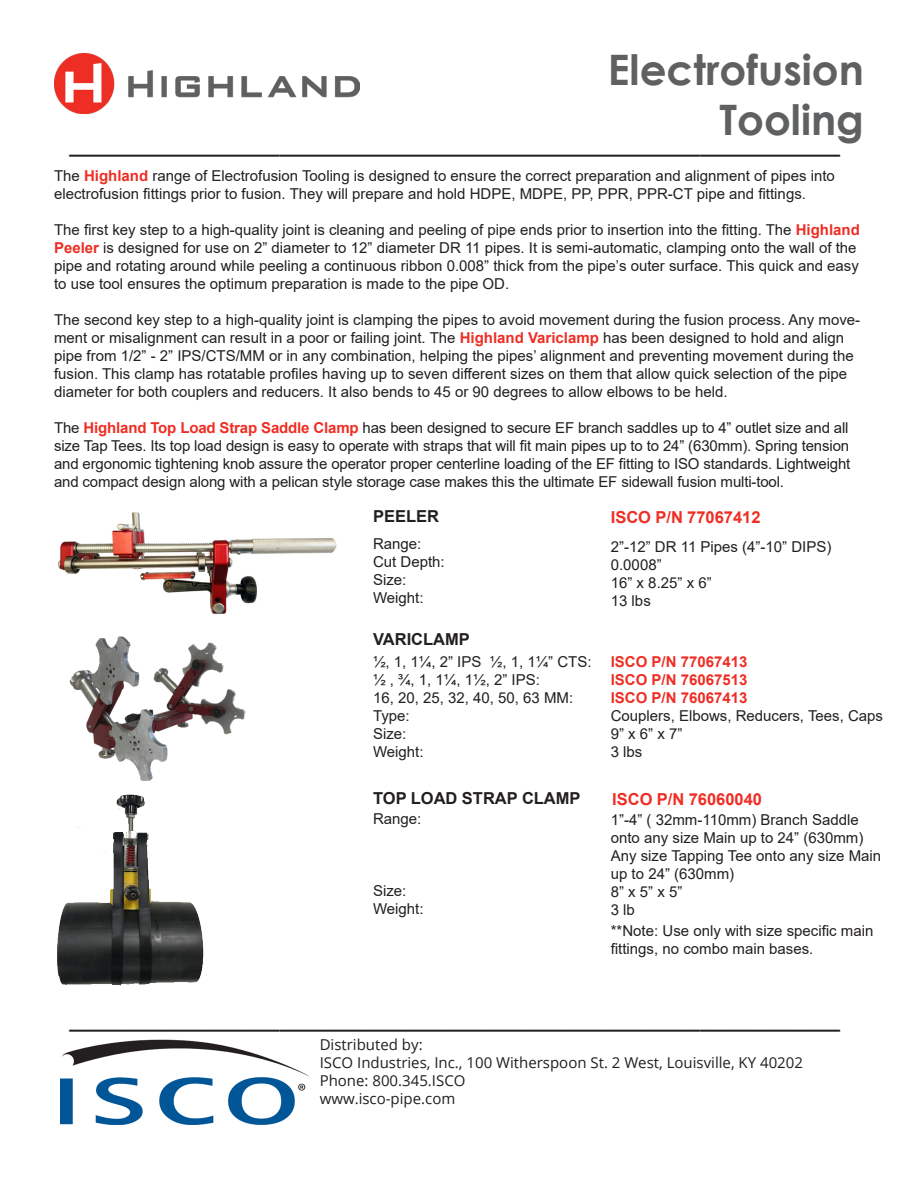
<style>
.page{position:relative;width:918px;height:1188px;background:#fff}
.page>*{position:absolute;margin:0;border:0;box-sizing:border-box;transform-origin:0 0}
.t1{font:700 42px "Century Gothic";color:#5f6062}
.t2{font:700 18px "Arial";color:#231f20}
.t3{font:700 16.5px "Arial";color:#231f20}
.t4{font:700 16.5px "Arial";color:#ee2e24}
.t5{font:15px/18px "Arial";color:#231f20}
.t6{font:15px "Open Sans";color:#231f20}
.t7{font:700 15px "Arial";color:#ee2e24}
.s1{font-weight:700;color:#ee2e24}
</style>
<div class="page">
<img style="left:54px;top:53px;width:306px;height:60px">
<img style="left:57px;top:794px;width:147px;height:192px">
<img style="left:60px;top:1039px;width:248px;height:86px">
<img style="left:58px;top:512px;width:279px;height:103px">
<img style="left:69px;top:636px;width:177px;height:145px">
<p class="t1" style="left:608px;top:38px;width:258px">Electrofusion</p>
<p class="t1" style="left:720px;top:88px;width:146px">Tooling</p>
<p class="t2" style="left:70px;top:134px;width:772px">_____________________________________________________________________________</p>
<p class="t5" style="left:54px;top:166px;width:782px">The <span class="s1">Highland</span> range of Electrofusion Tooling is designed to ensure the correct preparation and alignment of pipes into electrofusion fittings prior to fusion. They will prepare and hold HDPE, MDPE, PP, PPR, PPR-CT pipe and fittings.</p>
<p class="t5" style="left:54px;top:220px;width:807px">The first key step to a high-quality joint is cleaning and peeling of pipe ends prior to insertion into the fitting. The <span class="s1">Highland Peeler</span> is designed for use on 2” diameter to 12” diameter DR 11 pipes. It is semi-automatic, clamping onto the wall of the pipe and rotating around while peeling a continuous ribbon 0.008” thick from the pipe’s outer surface. This quick and easy to use tool ensures the optimum preparation is made to the pipe OD.</p>
<p class="t5" style="left:54px;top:310px;width:808px">The second key step to a high-quality joint is clamping the pipes to avoid movement during the fusion process. Any move&shy;ment or misalignment can result in a poor or failing joint. The <span class="s1">Highland Variclamp</span> has been designed to hold and align pipe from 1/2” - 2” IPS/CTS/MM or in any combination, helping the pipes’ alignment and preventing movement during the fusion. This clamp has rotatable profiles having up to seven different sizes on them that allow quick selection of the pipe diameter for both couplers and reducers. It also bends to 45 or 90 degrees to allow elbows to be held.</p>
<p class="t5" style="left:54px;top:418px;width:798px">The <span class="s1">Highland Top Load Strap Saddle Clamp</span> has been designed to secure EF branch saddles up to 4” outlet size and all size Tap Tees. Its top load design is easy to operate with straps that will fit main pipes up to to 24” (630mm). Spring tension and ergonomic tightening knob assure the operator proper centerline loading of the EF fitting to ISO standards. Lightweight and compact design along with a pelican style storage case makes this the ultimate EF sidewall fusion multi-tool.</p>
<p class="t3" style="left:373px;top:504px;width:68px">PEELER</p>
<p class="t4" style="left:611px;top:506px;width:151px">ISCO P/N 77067412</p>
<p class="t5" style="left:373px;top:535px;width:50px">Range:</p>
<p class="t5" style="left:373px;top:553px;width:73px">Cut Depth:</p>
<p class="t5" style="left:373px;top:571px;width:35px">Size:</p>
<p class="t5" style="left:373px;top:589px;width:52px">Weight:</p>
<p class="t5" style="left:611px;top:538px;width:222px">2”-12” DR 11 Pipes (4”-10” DIPS)</p>
<p class="t5" style="left:611px;top:556px;width:52px">0.0008”</p>
<p class="t5" style="left:611px;top:574px;width:102px">16” x 8.25” x 6”</p>
<p class="t5" style="left:611px;top:592px;width:42px">13 lbs</p>
<p class="t3" style="left:373px;top:628px;width:98px">VARICLAMP</p>
<p class="t5" style="left:373px;top:652px;width:220px">½, 1, 1¼, 2” IPS ½, 1, 1¼” CTS:</p>
<p class="t5" style="left:373px;top:670px;width:168px">½ , ¾, 1, 1¼, 1½, 2” IPS:</p>
<p class="t5" style="left:373px;top:688px;width:202px">16, 20, 25, 32, 40, 50, 63 MM:</p>
<p class="t5" style="left:373px;top:706px;width:38px">Type:</p>
<p class="t5" style="left:373px;top:724px;width:35px">Size:</p>
<p class="t5" style="left:373px;top:742px;width:52px">Weight:</p>
<p class="t3" style="left:373px;top:787px;width:209px">TOP LOAD STRAP CLAMP</p>
<p class="t5" style="left:373px;top:810px;width:50px">Range:</p>
<p class="t5" style="left:373px;top:882px;width:35px">Size:</p>
<p class="t5" style="left:373px;top:900px;width:52px">Weight:</p>
<p class="t7" style="left:611px;top:651px;width:138px">ISCO P/N 77067413</p>
<p class="t7" style="left:611px;top:669px;width:138px">ISCO P/N 76067513</p>
<p class="t7" style="left:611px;top:687px;width:138px">ISCO P/N 76067413</p>
<p class="t5" style="left:611px;top:706px;width:274px">Couplers, Elbows, Reducers, Tees, Caps</p>
<p class="t5" style="left:611px;top:724px;width:73px">9” x 6” x 7”</p>
<p class="t5" style="left:611px;top:742px;width:33px">3 lbs</p>
<p class="t4" style="left:612px;top:787px;width:151px">ISCO P/N 76060040</p>
<p class="t5" style="left:611px;top:811px;width:254px">1”-4” ( 32mm-110mm) Branch Saddle onto any size Main up to 24” (630mm)</p>
<p class="t5" style="left:611px;top:847px;width:272px">Any size Tapping Tee onto any size Main up to 24” (630mm)</p>
<p class="t5" style="left:611px;top:883px;width:73px">8” x 5” x 5”</p>
<p class="t5" style="left:611px;top:901px;width:26px">3 lb</p>
<p class="t5" style="left:611px;top:921px;width:264px">**Note: Use only with size specific main fittings, no combo main bases.</p>
<p class="t2" style="left:70px;top:1009px;width:772px">_____________________________________________________________________________</p>
<p class="t6" style="left:320px;top:1034px;width:105px">Distributed by:</p>
<p class="t6" style="left:320px;top:1052px;width:485px">ISCO Industries, Inc., 100 Witherspoon St. 2 West, Louisville, KY 40202</p>
<p class="t6" style="left:320px;top:1070px;width:147px">Phone: 800.345.ISCO</p>
<p class="t6" style="left:320px;top:1088px;width:137px">www.isco-pipe.com</p>
</div>
